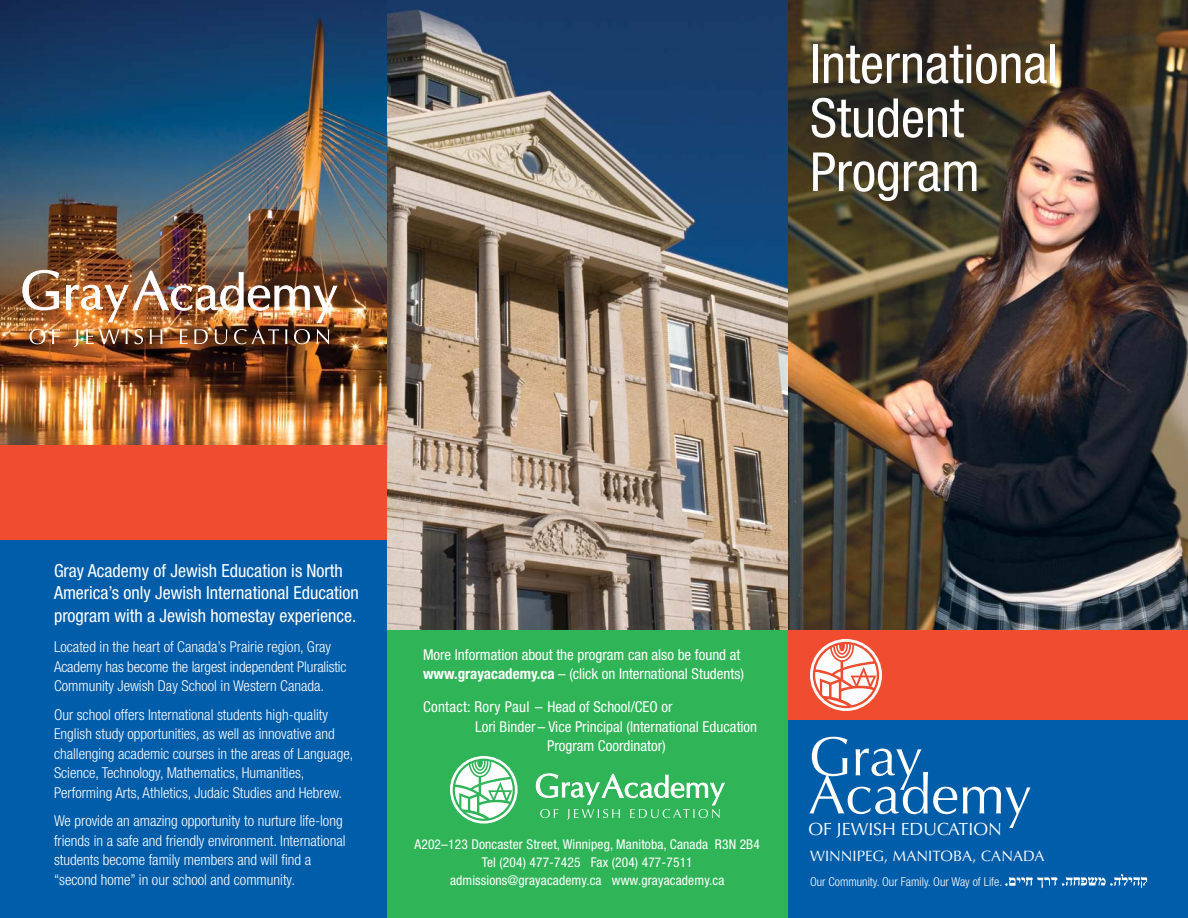
<style>
.page{position:relative;width:1188px;height:918px;background:#fff}
.page>*{position:absolute;margin:0;border:0;box-sizing:border-box;transform-origin:0 0}
.t1{font:55.2px "Optima";color:#fff}
.t2{font:condensed 54px/54px "Helvetica Neue";color:#fff}
.t3{font:condensed 18px/22.5px "Helvetica Neue";color:#fff}
.t4{font:17.7px "Optima";color:#fff}
.t5{font:300 condensed 15px/19.5px "Helvetica Neue";color:#fff}
.t6{font:condensed 15px/19.5px "Helvetica Neue";color:#fff}
.t7{font:15px "Optima";letter-spacing:.005em;color:#fff}
.t8{font:condensed 13.5px/18px "Helvetica Neue";letter-spacing:.01em;color:#fff;text-align:center}
.t9{font:300 condensed 12.15px "Helvetica Neue";color:#fff}
.s1{font-weight:700}
</style>
<div class="page">
<img style="left:387px;top:0;width:801px;height:637px">
<div style="left:788px;top:711px;width:400px;height:207px;background:#005daa"></div>
<div style="left:0;top:531px;width:387px;height:387px;background:#005daa"></div>
<div style="left:788px;top:630px;width:400px;height:90px;background:#f04c2f"></div>
<img style="left:1005px;top:873px;width:143px;height:16px">
<div style="left:810px;top:639px;width:72px;height:72px;border:3px solid #fff;border-radius:50%"></div>
<svg style="left:815px;top:644px;width:62px;height:62px"></svg>
<div style="left:387px;top:630px;width:400px;height:288px;background:#2fb457"></div>
<img style="left:0;top:0;width:387px;height:446px">
<svg style="left:536px;top:773px;width:189px;height:47px"></svg>
<div style="left:450px;top:756px;width:68px;height:68px;border:3px solid #fff;border-radius:50%"></div>
<svg style="left:455px;top:761px;width:58px;height:58px"></svg>
<div style="left:0;top:446px;width:387px;height:94px;background:#f04c2f"></div>
<svg style="left:30px;top:329px;width:15px;height:15px"></svg>
<svg style="left:52px;top:329px;width:8px;height:15px"></svg>
<svg style="left:74px;top:329px;width:4px;height:18px"></svg>
<svg style="left:86px;top:329px;width:34px;height:15px"></svg>
<svg style="left:126px;top:329px;width:2px;height:15px"></svg>
<svg style="left:134px;top:329px;width:9px;height:15px"></svg>
<svg style="left:150px;top:329px;width:13px;height:15px"></svg>
<svg style="left:180px;top:329px;width:8px;height:15px"></svg>
<svg style="left:194px;top:329px;width:14px;height:15px"></svg>
<svg style="left:215px;top:329px;width:12px;height:15px"></svg>
<svg style="left:234px;top:329px;width:45px;height:15px"></svg>
<svg style="left:285px;top:329px;width:2px;height:15px"></svg>
<svg style="left:294px;top:329px;width:16px;height:15px"></svg>
<svg style="left:317px;top:329px;width:12px;height:15px"></svg>
<img style="left:66px;top:270px;width:272px;height:53px">
<svg style="left:22px;top:270px;width:38px;height:41px"></svg>
<h2 class="t2" style="left:810px;top:37px;width:250px">International<br>Student<br>Program</h2>
<p class="t3" style="left:54px;top:559px;width:306px">Gray Academy of Jewish Education is North<br>America’s only Jewish International Education program with a Jewish homestay experience.</p>
<p class="t5" style="left:54px;top:637px;width:294px">Located in the heart of Canada’s Prairie region, Gray<br>Academy has become the largest independent Pluralistic<br>Community Jewish Day School in Western Canada.</p>
<p class="t5" style="left:54px;top:705px;width:301px">Our school offers International students high‑quality English study opportunities, as well as innovative and challenging academic courses in the areas of Language, Science, Technology, Mathematics, Humanities, Performing Arts, Athletics, Judaic Studies and Hebrew.</p>
<p class="t5" style="left:54px;top:811px;width:293px">We provide an amazing opportunity to nurture life-long friends in a safe and friendly environment. International students become family members and will find a “second home” in our school and community.</p>
<p class="t6" style="left:423px;top:645px;width:323px">More Information about the program can also be found at <span class="s1">www.grayacademy.ca</span> – (click on International Students)</p>
<p class="t6" style="left:423px;top:697px;width:251px">Contact: Rory Paul – Head of School/CEO or</p>
<p class="t6" style="left:475px;top:717px;width:284px">Lori Binder – Vice Principal (International Education</p>
<p class="t6" style="left:547px;top:736px;width:120px">Program Coordinator)</p>
<h1 class="t1" style="left:808px;top:725px;width:116px">GRAY</h1>
<h1 class="t1" style="left:808px;top:763px;width:225px">ACADEMY</h1>
<p class="t4" style="left:808px;top:818px;width:195px">OF JEWISH EDUCATION</p>
<p class="t9" style="left:810px;top:875px;width:194px">Our Community. Our Family. Our Way of Life.</p>
<p class="t8" style="left:415px;top:835px;width:347px">A202–123 Doncaster Street, Winnipeg, Manitoba, Canada R3N 2B4<br>Tel (204) 477-7425 Fax (204) 477-7511 admissions@grayacademy.ca www.grayacademy.ca</p>
<p class="t7" style="left:810px;top:848px;width:24px">WINNI</p>
<p class="t7" style="left:857px;top:848px;width:60px">PEG, MANITO</p>
<p class="t7" style="left:953px;top:848px;width:93px">BA, CANADA</p>
</div>
